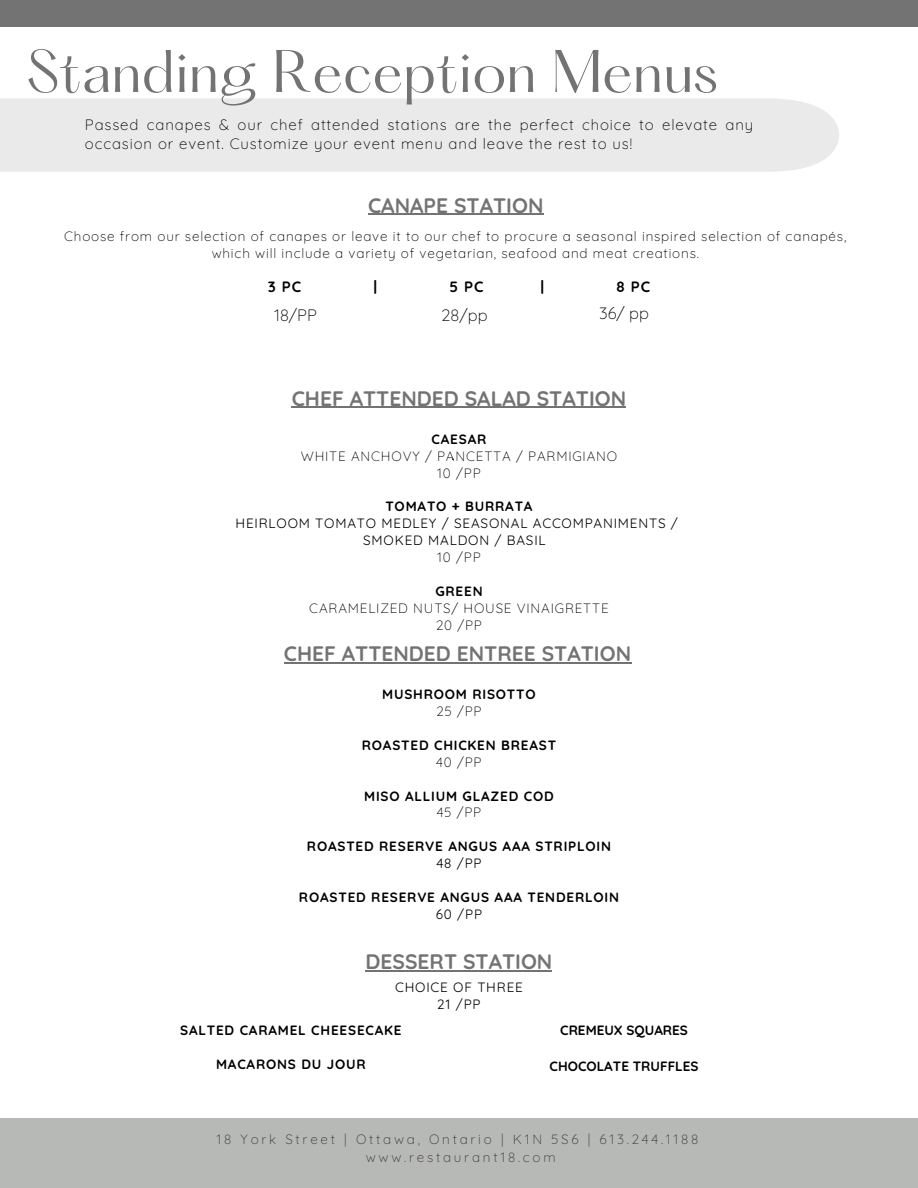
<style>
.page{position:relative;width:918px;height:1188px;background:#fff}
.page>*{position:absolute;margin:0;border:0;box-sizing:border-box;transform-origin:0 0}
.t1{font:52.5px "Hatton";color:#737373}
.t2{font:700 21px "Quicksand";color:#737373}
.t3{font:300 16.5px "Quicksand";color:#000}
.t4{font:300 15px/19.2px "Quicksand";letter-spacing:.06em;color:#000}
.t5{font:700 15px "Quicksand";color:#000}
.t6{font:300 13.5px "Quicksand";letter-spacing:.06em;color:#000}
.t7{font:700 13.5px "Quicksand";letter-spacing:.06em;color:#000}
.t8{font:13.5px "Quicksand";letter-spacing:.06em;color:#000}
.t9{font:300 13.5px "Quicksand";letter-spacing:.205em;color:#403737}
.t10{font:700 13.5px "Quicksand";color:#000}
</style>
<div class="page">
<div style="left:0;top:0;width:918px;height:27px;background:#737373"></div>
<div style="left:0;top:1118px;width:918px;height:70px;background:#b7b9b7"></div>
<div style="left:0;top:98px;width:839px;height:74px;background:#eaeaea"></div>
<svg style="left:295px;top:406px;width:328px;height:258px"></svg>
<hr style="left:292px;top:407px;width:334px;height:1px;background:#737373">
<hr style="left:368px;top:214px;width:175px;height:1px;background:#737373">
<hr style="left:284px;top:662px;width:347px;height:1px;background:#737373">
<hr style="left:366px;top:970px;width:186px;height:1px;background:#737373">
<p class="t1" style="left:26px;top:47px;width:693px">Standing Reception Menus</p>
<p class="t4" style="left:85px;top:114px;width:670px">Passed canapes &amp; our chef attended stations are the perfect choice to elevate any occasion or event. Customize your event menu and leave the rest to us!</p>
<p class="t2" style="left:368px;top:192px;width:177px">CANAPE STATION</p>
<p class="t6" style="left:64px;top:227px;width:784px">Choose from our selection of canapes or leave it to our chef to procure a seasonal inspired selection of canapés,</p>
<p class="t6" style="left:212px;top:244px;width:489px">which will include a variety of vegetarian, seafood and meat creations.</p>
<p class="t5" style="left:268px;top:277px;width:35px">3 PC</p>
<p class="t5" style="left:374px;top:277px;width:5px">|</p>
<p class="t5" style="left:450px;top:277px;width:35px">5 PC</p>
<p class="t5" style="left:541px;top:277px;width:5px">|</p>
<p class="t5" style="left:617px;top:277px;width:35px">8 PC</p>
<p class="t3" style="left:274px;top:305px;width:44px">18/PP</p>
<p class="t3" style="left:442px;top:305px;width:48px">28/pp</p>
<p class="t3" style="left:599px;top:303px;width:51px">36/ pp</p>
<h2 class="t2" style="left:292px;top:385px;width:336px">CHEF ATTENDED SALAD STATION</h2>
<p class="t7" style="left:432px;top:430px;width:56px">CAESAR</p>
<p class="t6" style="left:301px;top:447px;width:318px">WHITE ANCHOVY / PANCETTA / PARMIGIANO</p>
<h3 class="t6" style="left:437px;top:464px;width:45px">10 /PP</h3>
<h5 class="t7" style="left:385px;top:498px;width:149px">TOMATO + BURRATA</h5>
<h4 class="t8" style="left:236px;top:515px;width:444px">HEIRLOOM TOMATO MEDLEY / SEASONAL ACCOMPANIMENTS /</h4>
<h5 class="t8" style="left:363px;top:532px;width:184px">SMOKED MALDON / BASIL</h5>
<p class="t6" style="left:437px;top:549px;width:45px">10 /PP</p>
<h2 class="t7" style="left:435px;top:582px;width:49px">GREEN</h2>
<p class="t6" style="left:309px;top:599px;width:301px">CARAMELIZED NUTS/ HOUSE VINAIGRETTE</p>
<p class="t6" style="left:436px;top:616px;width:47px">20 /PP</p>
<p class="t2" style="left:284px;top:640px;width:349px">CHEF ATTENDED ENTREE STATION</p>
<p class="t7" style="left:382px;top:686px;width:155px">MUSHROOM RISOTTO</p>
<h2 class="t6" style="left:436px;top:703px;width:47px">25 /PP</h2>
<p class="t7" style="left:362px;top:736px;width:196px">ROASTED CHICKEN BREAST</p>
<p class="t6" style="left:436px;top:753px;width:47px">40 /PP</p>
<p class="t7" style="left:364px;top:787px;width:191px">MISO ALLIUM GLAZED COD</p>
<p class="t6" style="left:437px;top:804px;width:46px">45 /PP</p>
<p class="t7" style="left:307px;top:838px;width:306px">ROASTED RESERVE ANGUS AAA STRIPLOIN</p>
<p class="t8" style="left:436px;top:855px;width:47px">48 /PP</p>
<p class="t7" style="left:299px;top:888px;width:322px">ROASTED RESERVE ANGUS AAA TENDERLOIN</p>
<p class="t8" style="left:436px;top:905px;width:48px">60 /PP</p>
<h2 class="t2" style="left:366px;top:948px;width:188px">DESSERT STATION</h2>
<p class="t8" style="left:395px;top:979px;width:129px">CHOICE OF THREE</p>
<p class="t8" style="left:437px;top:995px;width:45px">21 /PP</p>
<h6 class="t7" style="left:180px;top:1022px;width:223px">SALTED CARAMEL CHEESECAKE</h6>
<h6 class="t7" style="left:216px;top:1055px;width:151px">MACARONS DU JOUR</h6>
<h6 class="t10" style="left:560px;top:1021px;width:129px">CREMEUX SQUARES</h6>
<h6 class="t10" style="left:550px;top:1057px;width:151px">CHOCOLATE TRUFFLES</h6>
<h1 class="t9" style="left:216px;top:1130px;width:484px">18 York Street | Ottawa, Ontario | K1N 5S6 | 613.244.1188</h1>
<h5 class="t9" style="left:366px;top:1148px;width:192px">www.restaurant18.com</h5>
</div>
